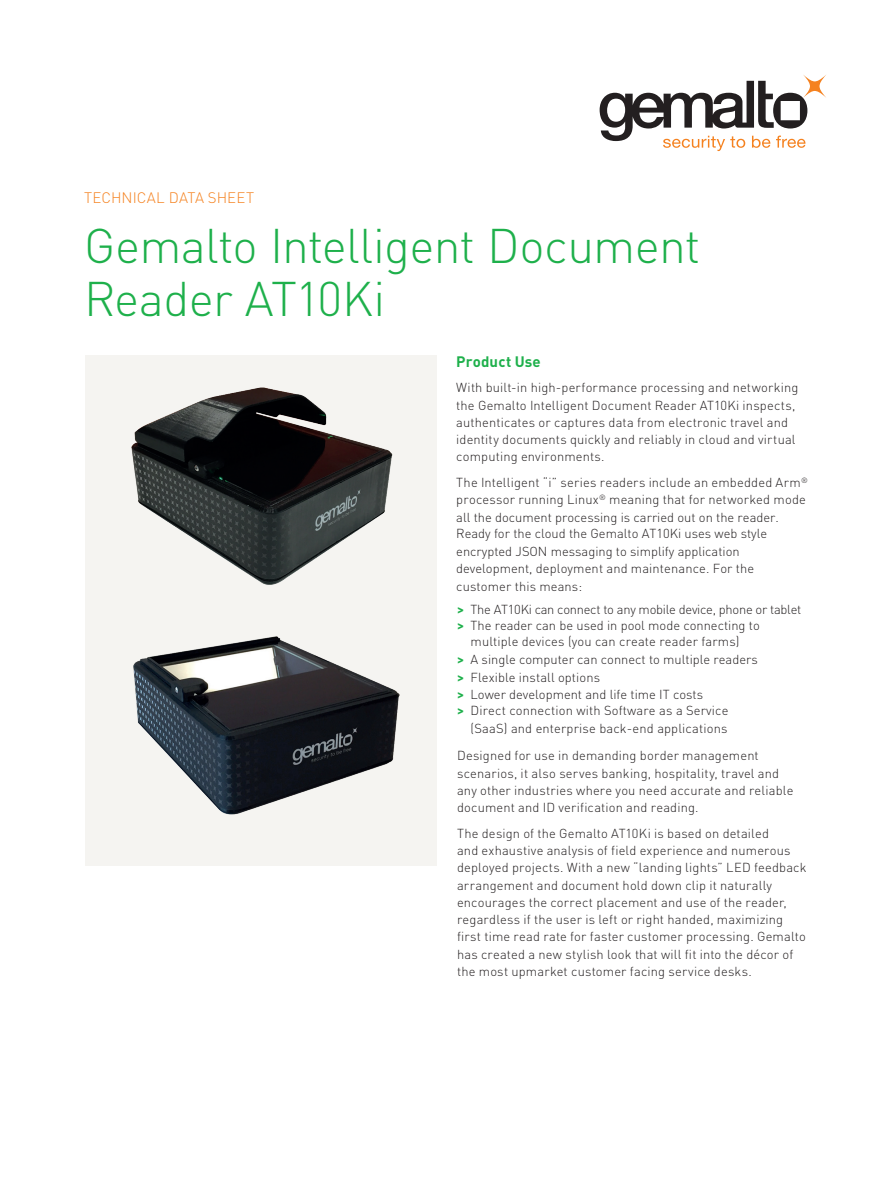
<style>
.page{position:relative;width:893px;height:1191px;background:#fff}
.page>*{position:absolute;margin:0;border:0;box-sizing:border-box;transform-origin:0 0}
.t1{font:300 48px/52.5px "DIN Pro";letter-spacing:-.015em;color:#1eb04b}
.t2{font:300 15px "DIN Pro";letter-spacing:.005em;color:#f58220}
.t3{font:700 15px "DIN Pro";letter-spacing:.01em;color:#1eb04b}
.t4{font:300 12.9px/17.2px "DIN Pro";letter-spacing:.01em;color:#231f20}
.t5{font:300 12.9px "DIN Pro";letter-spacing:-.02em;color:#231f20}
.s1{font-weight:700;color:#1eb04b}
</style>
<div class="page">
<div style="left:85px;top:355px;width:352px;height:510px;background:#f5f4f1"></div>
<svg style="left:600px;top:75px;width:226px;height:76px"></svg>
<img style="left:131px;top:387px;width:262px;height:198px">
<img style="left:133px;top:636px;width:267px;height:179px">
<p class="t2" style="left:84px;top:188px;width:172px">TECHNICAL DATA SHEET</p>
<h1 class="t1" style="left:84px;top:218px;width:618px">Gemalto Intelligent Document<br>Reader AT10Ki</h1>
<p class="t3" style="left:456px;top:351px;width:86px">Product Use</p>
<p class="t4" style="left:456px;top:378px;width:344px">With built-in high-performance processing and networking the Gemalto Intelligent Document Reader AT10Ki inspects, authenticates or captures data from electronic travel and identity documents quickly and reliably in cloud and virtual computing environments.</p>
<p class="t4" style="left:456px;top:473px;width:353px">The Intelligent “i” series readers include an embedded Arm<sup>® </sup>processor running Linux<sup>®</sup> meaning that for networked mode all the document processing is carried out on the reader.<br>Ready for the cloud the Gemalto AT10Ki uses web style</p>
<p class="t4" style="left:456px;top:542px;width:299px">encrypted JSON messaging to simplify application development, deployment and maintenance. For the customer this means:</p>
<p class="t5" style="left:457px;top:600px;width:346px"><span class="s1">&gt;</span> The AT10Ki can connect to any mobile device, phone or tablet</p>
<p class="t4" style="left:457px;top:616px;width:304px"><span class="s1">&gt;</span> The reader can be used in pool mode connecting to</p>
<p class="t4" style="left:471px;top:632px;width:270px">multiple devices (you can create reader farms)</p>
<p class="t4" style="left:457px;top:650px;width:302px"><span class="s1">&gt;</span> A single computer can connect to multiple readers</p>
<p class="t4" style="left:457px;top:668px;width:145px"><span class="s1">&gt;</span> Flexible install options</p>
<p class="t4" style="left:457px;top:685px;width:248px"><span class="s1">&gt;</span> Lower development and life time IT costs</p>
<p class="t4" style="left:457px;top:701px;width:273px"><span class="s1">&gt;</span> Direct connection with Software as a Service</p>
<p class="t4" style="left:471px;top:719px;width:258px">(SaaS) and enterprise back-end applications</p>
<p class="t4" style="left:457px;top:746px;width:338px">Designed for use in demanding border management scenarios, it also serves banking, hospitality, travel and any other industries where you need accurate and reliable document and ID verification and reading.</p>
<p class="t4" style="left:457px;top:824px;width:351px">The design of the Gemalto AT10Ki is based on detailed<br>and exhaustive analysis of field experience and numerous deployed projects. With a new “landing lights” LED feedback arrangement and document hold down clip it naturally encourages the correct placement and use of the reader, regardless if the user is left or right handed, maximizing first time read rate for faster customer processing. Gemalto has created a new stylish look that will fit into the décor of the most upmarket customer facing service desks.</p>
</div>
